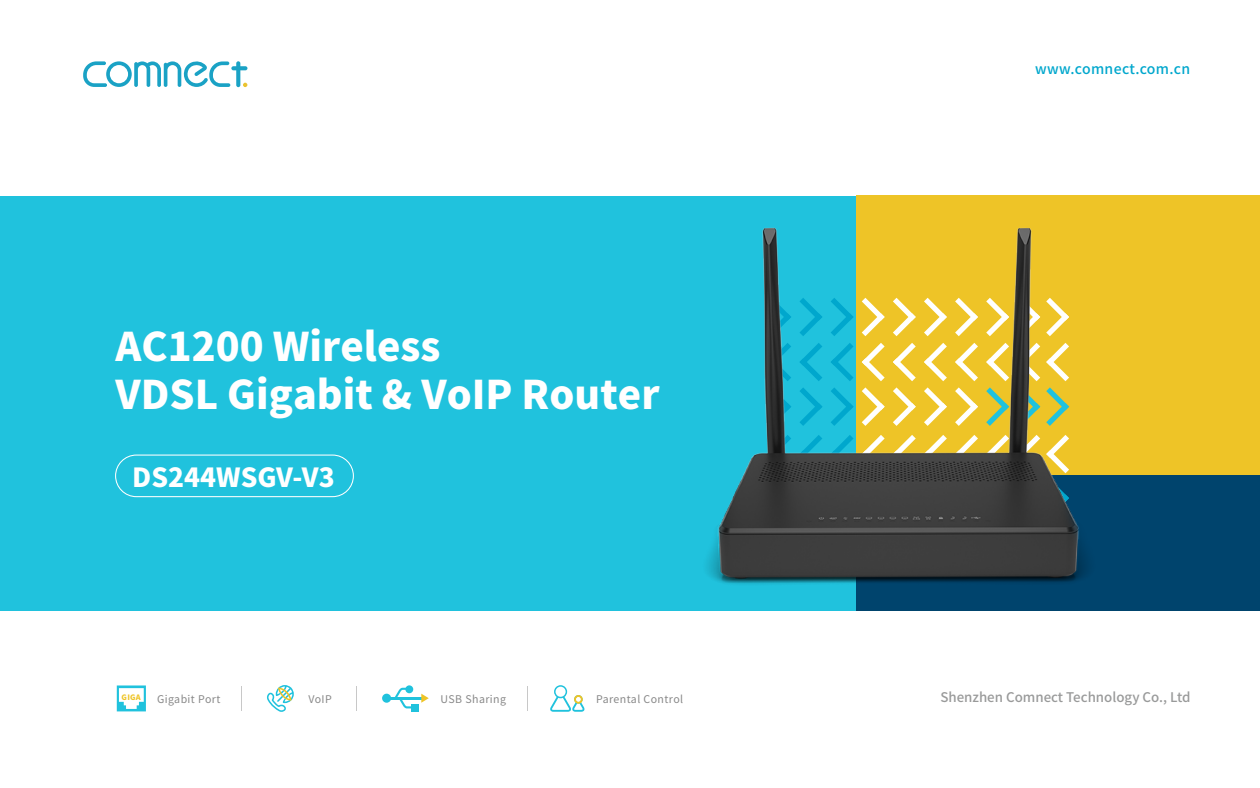
<style>
.page{position:relative;width:1260px;height:788px;background:#fff}
.page>*{position:absolute;margin:0;border:0;box-sizing:border-box;transform-origin:0 0}
.t1{font:800 39.38px/47.2px "Source Han Sans CN";color:#fff}
.t2{font:800 26.25px "Source Han Sans CN";color:#fff}
.t3{font:500 14.09px "Source Han Sans CN";letter-spacing:.025em;color:#00a7cd}
.t4{font:500 13.3px "Source Han Sans CN";color:#999a9a}
.t5{font:10.59px "Source Han Sans CN";letter-spacing:.04em;color:#888}
.t6{font:800 7.44px "Source Han Sans CN";color:#eec427}
</style>
<div class="page">
<div style="left:0;top:196px;width:858px;height:414px;background:#20c2dd"></div>
<div style="left:857px;top:474px;width:403px;height:136px;background:#00446d"></div>
<div style="left:857px;top:196px;width:403px;height:279px;background:#eec427"></div>
<svg style="left:550px;top:685px;width:35px;height:26px"></svg>
<svg style="left:356px;top:686px;width:1px;height:24px"></svg>
<svg style="left:527px;top:686px;width:1px;height:24px"></svg>
<svg style="left:241px;top:686px;width:1px;height:24px"></svg>
<hr style="left:390px;top:697px;width:32px;height:2px;background:#20c2dd">
<svg style="left:394px;top:687px;width:18px;height:21px"></svg>
<div style="left:412px;top:704px;width:7px;height:7px;background:#20c2dd"></div>
<div style="left:405px;top:685px;width:8px;height:8px;background:#20c2dd;border-radius:50%"></div>
<div style="left:382px;top:693px;width:9px;height:9px;background:#20c2dd;border-radius:50%"></div>
<svg style="left:421px;top:693px;width:8px;height:9px"></svg>
<div style="left:115px;top:454px;width:239px;height:43px;border:1px solid #fff;border-radius:21px"></div>
<svg style="left:267px;top:685px;width:27px;height:26px"></svg>
<svg style="left:117px;top:685px;width:29px;height:26px"></svg>
<svg style="left:83px;top:61px;width:164px;height:26px"></svg>
<img style="left:555px;top:195px;width:686px;height:416px">
<h1 class="t1" style="left:116px;top:324px;width:546px">AC1200 Wireless<br>VDSL Gigabit &amp; VoIP Router</h1>
<h2 class="t2" style="left:132px;top:462px;width:204px">DS244WSGV-V3</h2>
<p class="t6" style="left:122px;top:693px;width:21px">GIGA</p>
<p class="t5" style="left:157px;top:693px;width:65px">Gigabit Port</p>
<p class="t5" style="left:308px;top:693px;width:25px">VoIP</p>
<p class="t5" style="left:441px;top:693px;width:67px">USB Sharing</p>
<p class="t5" style="left:596px;top:693px;width:89px">Parental Control</p>
<h3 class="t3" style="left:1035px;top:61px;width:156px">www.comnect.com.cn</h3>
<p class="t4" style="left:940px;top:689px;width:252px">Shenzhen Comnect Technology Co., Ltd</p>
</div>
